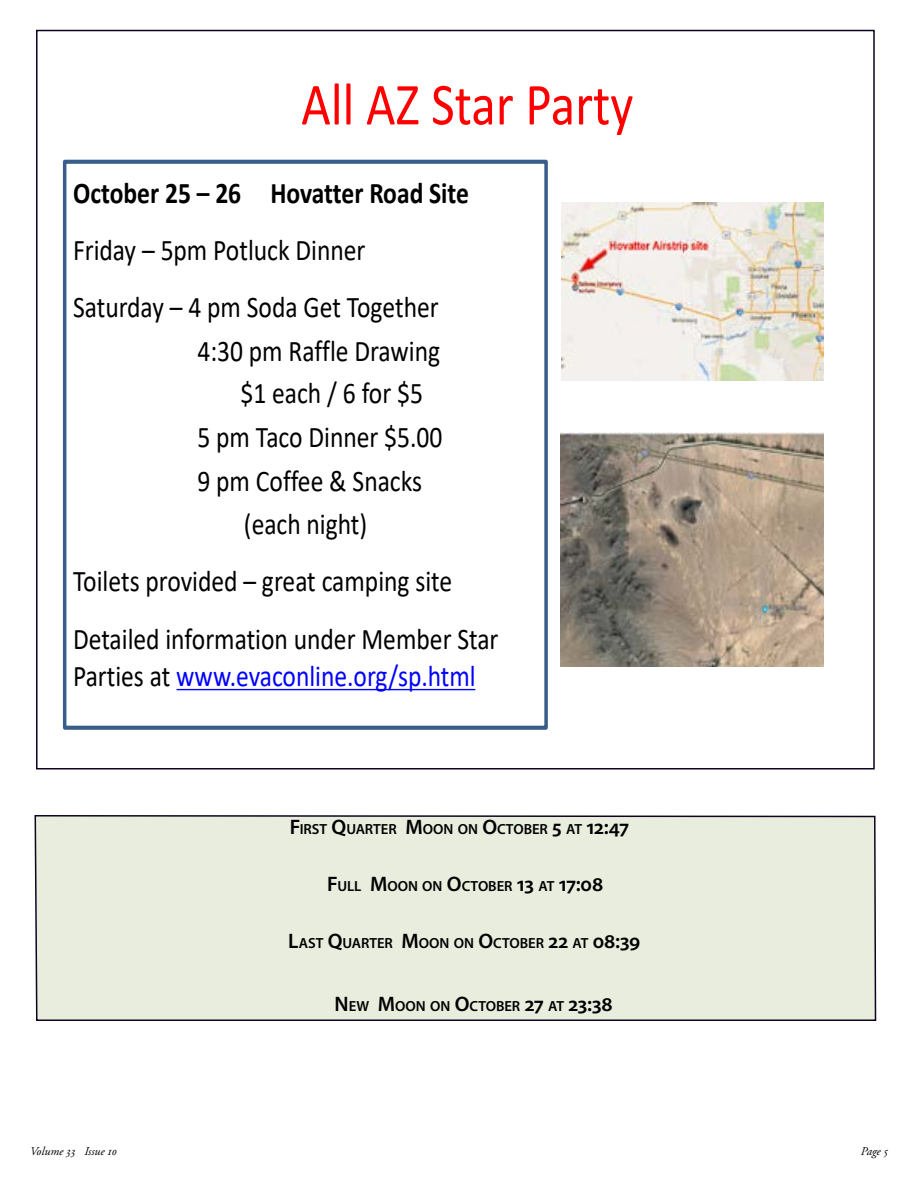
<style>
.page{position:relative;width:918px;height:1188px;background:#fff}
.page>*{position:absolute;margin:0;border:0;box-sizing:border-box;transform-origin:0 0}
.t1{font:60.15px "Calibri";color:#f00;scale:.85 1}
.t2{font:30.15px/57.4px "Calibri";color:#000;scale:.85 1}
.t3{font:30.15px "Calibri";color:#00f;scale:.85 1}
.t4{font:700 30.15px "Calibri";color:#000;scale:.85 1}
.t5{font:600 14.7px "Myriad Pro";letter-spacing:-.005em;color:#000}
.t6{font:italic 12px "Adobe Garamond Pro";color:#000}
.s1{color:#000}
.s2{font-size:21px}
</style>
<div class="page">
<div style="left:34px;top:815px;width:843px;height:206px;background:#e9edde"></div>
<svg style="left:177px;top:689px;width:298px;height:1px"></svg>
<img style="left:561px;top:203px;width:262px;height:177px">
<img style="left:560px;top:432px;width:263px;height:235px">
<div style="left:63px;top:160px;width:485px;height:570px;border:4px solid #385d8a"></div>
<h1 class="t1" style="left:301px;top:63px;width:392px">All AZ Star Party</h1>
<p class="t4" style="left:73px;top:172px;width:467px">October 25 – 26 Hovatter Road Site</p>
<p class="t2" style="left:73px;top:220px;width:432px">Friday – 5pm Potluck Dinner<br>Saturday – 4 pm Soda Get Together</p>
<p class="t2" style="left:197px;top:321px;width:287px">4:30 pm Raffle Drawing</p>
<p class="t2" style="left:240px;top:364px;width:216px">$1 each / 6 for $5</p>
<p class="t2" style="left:197px;top:407px;width:290px">5 pm Taco Dinner $5.00</p>
<p class="t2" style="left:197px;top:451px;width:266px">9 pm Coffee &amp; Snacks</p>
<p class="t2" style="left:244px;top:495px;width:147px">(each night)</p>
<p class="t2" style="left:73px;top:550px;width:502px;line-height:58.8px">Toilets provided – great camping site<br>Detailed information under Member Star</p>
<p class="t3" style="left:73px;top:655px;width:475px"><span class="s1">Parties at</span> www.evaconline.org/sp.html</p>
<p class="t5" style="left:290px;top:819px;width:341px"><span class="s2">F</span>IRST <span class="s2">Q</span>UARTER <span class="s2">M</span>OON ON <span class="s2">O</span>CTOBER <span class="s2">5</span> AT <span class="s2">12:47</span></p>
<p class="t5" style="left:327px;top:876px;width:278px"><span class="s2">F</span>ULL <span class="s2">M</span>OON ON <span class="s2">O</span>CTOBER <span class="s2">13</span> AT <span class="s2">17:08</span></p>
<p class="t5" style="left:288px;top:933px;width:354px"><span class="s2">L</span>AST <span class="s2">Q</span>UARTER <span class="s2">M</span>OON ON <span class="s2">O</span>CTOBER <span class="s2">22</span> AT <span class="s2">08:39</span></p>
<p class="t5" style="left:335px;top:996px;width:280px"><span class="s2">N</span> EW <span class="s2">M</span>OON ON <span class="s2">O</span>CTOBER <span class="s2">27</span> AT <span class="s2">23:38</span></p>
<p class="t6" style="left:30px;top:1144px;width:88px">Volume 33 Issue 10</p>
<p class="t6" style="left:861px;top:1144px;width:29px">Page 5</p>
</div>
